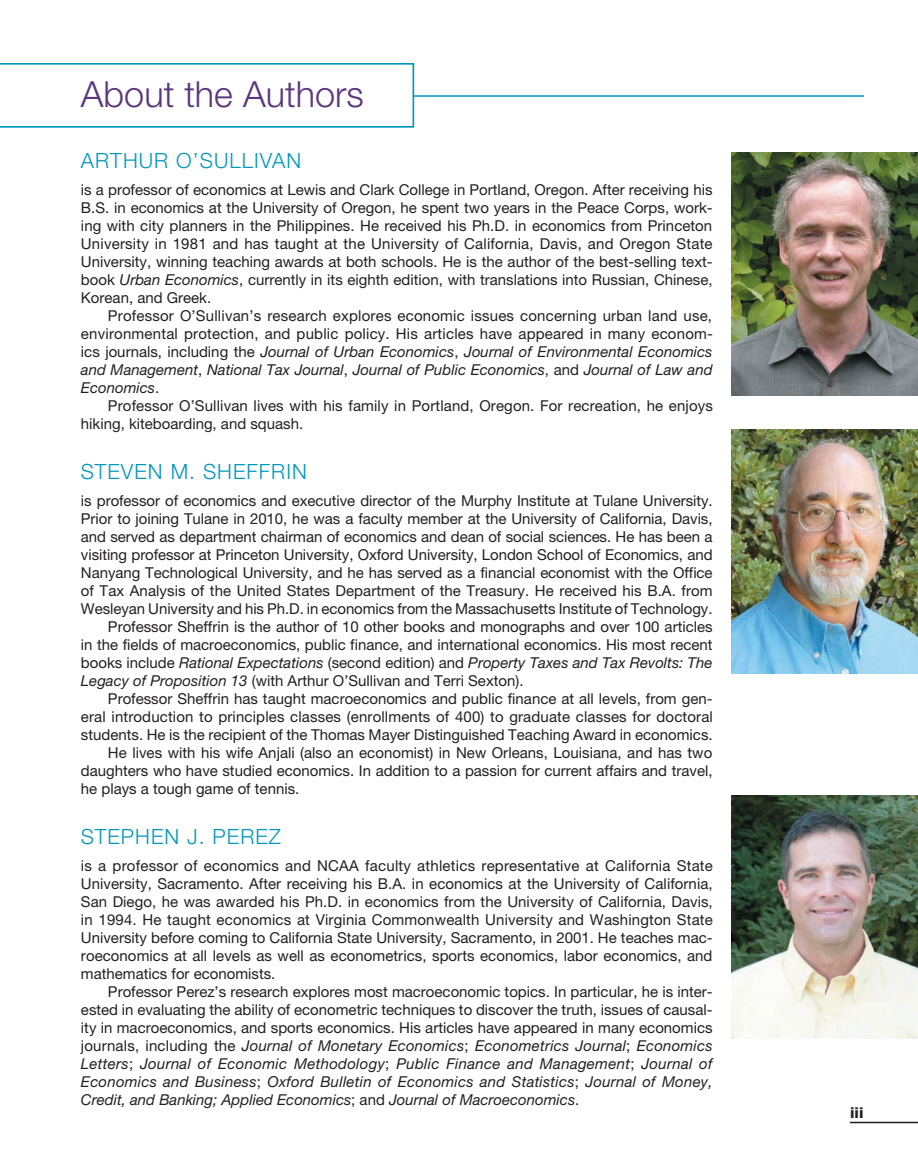
<style>
.page{position:relative;width:918px;height:1175px;background:#fff}
.page>*{position:absolute;margin:0;border:0;box-sizing:border-box;transform-origin:0 0}
.t1{font:300 36px "Helvetica Neue LTW1 G";color:#5c367d}
.t2{font:300 21px "Helvetica Neue LTW1 G";letter-spacing:.05em;color:#0097ba}
.t3{font:15px "Helvetica Neue LTW1 G";color:#231f20}
.t4{font:italic 15px "Helvetica Neue LTW1 G";color:#231f20}
.t5{font:italic 15px "Helvetica Neue LTW1 G";letter-spacing:.02em;color:#231f20}
.t6{font:800 15px "Helvetica Neue LTW1 G";color:#231f20}
.s1{font-style:italic}
.s2{font-style:normal}
</style>
<div class="page">
<hr style="left:81px;top:95px;width:783px;height:2px;background:#0097ba">
<svg style="left:0;top:63px;width:414px;height:65px"></svg>
<hr style="left:850px;top:1121px;width:68px;height:2px;background:#231f20">
<img style="left:732px;top:152px;width:186px;height:243px">
<img style="left:732px;top:430px;width:186px;height:243px">
<img style="left:732px;top:795px;width:186px;height:243px">
<p class="t1" style="left:81px;top:72px;width:284px">ABOUT THE AUTHORS</p>
<p class="t2" style="left:81px;top:148px;width:222px">ARTHUR O’SULLIVAN</p>
<p class="t3" style="left:81px;top:181px;width:633px">is a professor of economics at Lewis and Clark College in Portland, Oregon. After receiving his</p>
<p class="t3" style="left:81px;top:199px;width:633px">B.S. in economics at the University of Oregon, he spent two years in the Peace Corps, work-</p>
<p class="t3" style="left:81px;top:217px;width:633px">ing with city planners in the Philippines. He received his Ph.D. in economics from Princeton</p>
<p class="t3" style="left:81px;top:235px;width:633px">University in 1981 and has taught at the University of California, Davis, and Oregon State</p>
<p class="t3" style="left:81px;top:253px;width:633px">University, winning teaching awards at both schools. He is the author of the best-selling text-</p>
<p class="t3" style="left:81px;top:271px;width:633px">book <span class="s1">Urban Economics</span>, currently in its eighth edition, with translations into Russian, Chinese,</p>
<p class="t3" style="left:81px;top:289px;width:132px">Korean, and Greek.</p>
<p class="t3" style="left:108px;top:307px;width:606px">Professor O’Sullivan’s research explores economic issues concerning urban land use,</p>
<p class="t3" style="left:81px;top:325px;width:633px">environmental protection, and public policy. His articles have appeared in many econom-</p>
<p class="t4" style="left:81px;top:343px;width:633px"><span class="s2">ics journals, including the</span> Journal of Urban Economics<span class="s2">,</span> Journal of Environmental Economics</p>
<p class="t4" style="left:81px;top:361px;width:633px">and Management<span class="s2">,</span> National Tax Journal<span class="s2">,</span> Journal of Public Economics<span class="s2">, and</span> Journal of Law and</p>
<p class="t4" style="left:81px;top:379px;width:80px">Economics<span class="s2">.</span></p>
<p class="t3" style="left:108px;top:397px;width:606px">Professor O’Sullivan lives with his family in Portland, Oregon. For recreation, he enjoys</p>
<p class="t3" style="left:81px;top:415px;width:224px">hiking, kiteboarding, and squash.</p>
<p class="t2" style="left:81px;top:458px;width:227px">STEVEN M. SHEFFRIN</p>
<p class="t3" style="left:81px;top:491px;width:633px">is professor of economics and executive director of the Murphy Institute at Tulane University.</p>
<p class="t3" style="left:81px;top:509px;width:633px">Prior to joining Tulane in 2010, he was a faculty member at the University of California, Davis,</p>
<p class="t3" style="left:81px;top:527px;width:633px">and served as department chairman of economics and dean of social sciences. He has been a</p>
<p class="t3" style="left:81px;top:545px;width:633px">visiting professor at Princeton University, Oxford University, London School of Economics, and</p>
<p class="t3" style="left:81px;top:563px;width:633px">Nanyang Technological University, and he has served as a financial economist with the Office</p>
<p class="t3" style="left:81px;top:581px;width:633px">of Tax Analysis of the United States Department of the Treasury. He received his B.A. from</p>
<p class="t3" style="left:81px;top:599px;width:633px">Wesleyan University and his Ph.D. in economics from the Massachusetts Institute of Technology.</p>
<p class="t3" style="left:108px;top:617px;width:606px">Professor Sheffrin is the author of 10 other books and monographs and over 100 articles</p>
<p class="t3" style="left:81px;top:635px;width:633px">in the fields of macroeconomics, public finance, and international economics. His most recent</p>
<p class="t4" style="left:81px;top:653px;width:633px"><span class="s2">books include</span> Rational Expectations <span class="s2">(second edition) and</span> Property Taxes and Tax Revolts: The</p>
<p class="t3" style="left:81px;top:671px;width:444px"><span class="s1">Legacy of Proposition 13</span> (with Arthur O’Sullivan and Terri Sexton).</p>
<p class="t3" style="left:108px;top:689px;width:606px">Professor Sheffrin has taught macroeconomics and public finance at all levels, from gen-</p>
<p class="t3" style="left:81px;top:707px;width:633px">eral introduction to principles classes (enrollments of 400) to graduate classes for doctoral</p>
<p class="t3" style="left:81px;top:725px;width:633px">students. He is the recipient of the Thomas Mayer Distinguished Teaching Award in economics.</p>
<p class="t3" style="left:108px;top:743px;width:606px">He lives with his wife Anjali (also an economist) in New Orleans, Louisiana, and has two</p>
<p class="t3" style="left:81px;top:761px;width:633px">daughters who have studied economics. In addition to a passion for current affairs and travel,</p>
<p class="t3" style="left:81px;top:779px;width:220px">he plays a tough game of tennis.</p>
<p class="t2" style="left:81px;top:823px;width:202px">STEPHEN J. PEREZ</p>
<p class="t3" style="left:81px;top:856px;width:633px">is a professor of economics and NCAA faculty athletics representative at California State</p>
<p class="t3" style="left:81px;top:874px;width:633px">University, Sacramento. After receiving his B.A. in economics at the University of California,</p>
<p class="t3" style="left:81px;top:892px;width:633px">San Diego, he was awarded his Ph.D. in economics from the University of California, Davis,</p>
<p class="t3" style="left:81px;top:910px;width:633px">in 1994. He taught economics at Virginia Commonwealth University and Washington State</p>
<p class="t3" style="left:81px;top:928px;width:633px">University before coming to California State University, Sacramento, in 2001. He teaches mac-</p>
<p class="t3" style="left:81px;top:946px;width:633px">roeconomics at all levels as well as econometrics, sports economics, labor economics, and</p>
<p class="t3" style="left:81px;top:964px;width:196px">mathematics for economists.</p>
<p class="t3" style="left:108px;top:982px;width:606px">Professor Perez’s research explores most macroeconomic topics. In particular, he is inter-</p>
<p class="t3" style="left:81px;top:1000px;width:633px">ested in evaluating the ability of econometric techniques to discover the truth, issues of causal-</p>
<p class="t3" style="left:81px;top:1018px;width:633px">ity in macroeconomics, and sports economics. His articles have appeared in many economics</p>
<p class="t4" style="left:81px;top:1036px;width:633px"><span class="s2">journals, including the</span> Journal of Monetary Economics<span class="s2">;</span> Econometrics Journal<span class="s2">;</span> Economics</p>
<p class="t5" style="left:81px;top:1054px;width:633px">Letters<span class="s2">;</span> Journal of Economic Methodology<span class="s2">;</span> Public Finance and Management<span class="s2">;</span> Journal of</p>
<p class="t4" style="left:81px;top:1072px;width:633px">Economics and Business<span class="s2">;</span> Oxford Bulletin of Economics and Statistics<span class="s2">;</span> Journal of Money,</p>
<p class="t4" style="left:81px;top:1090px;width:500px">Credit, and Banking; Applied Economics<span class="s2">; and</span> Journal of Macroeconomics<span class="s2">.</span></p>
<p class="t6" style="left:850px;top:1103px;width:15px">iii</p>
</div>
